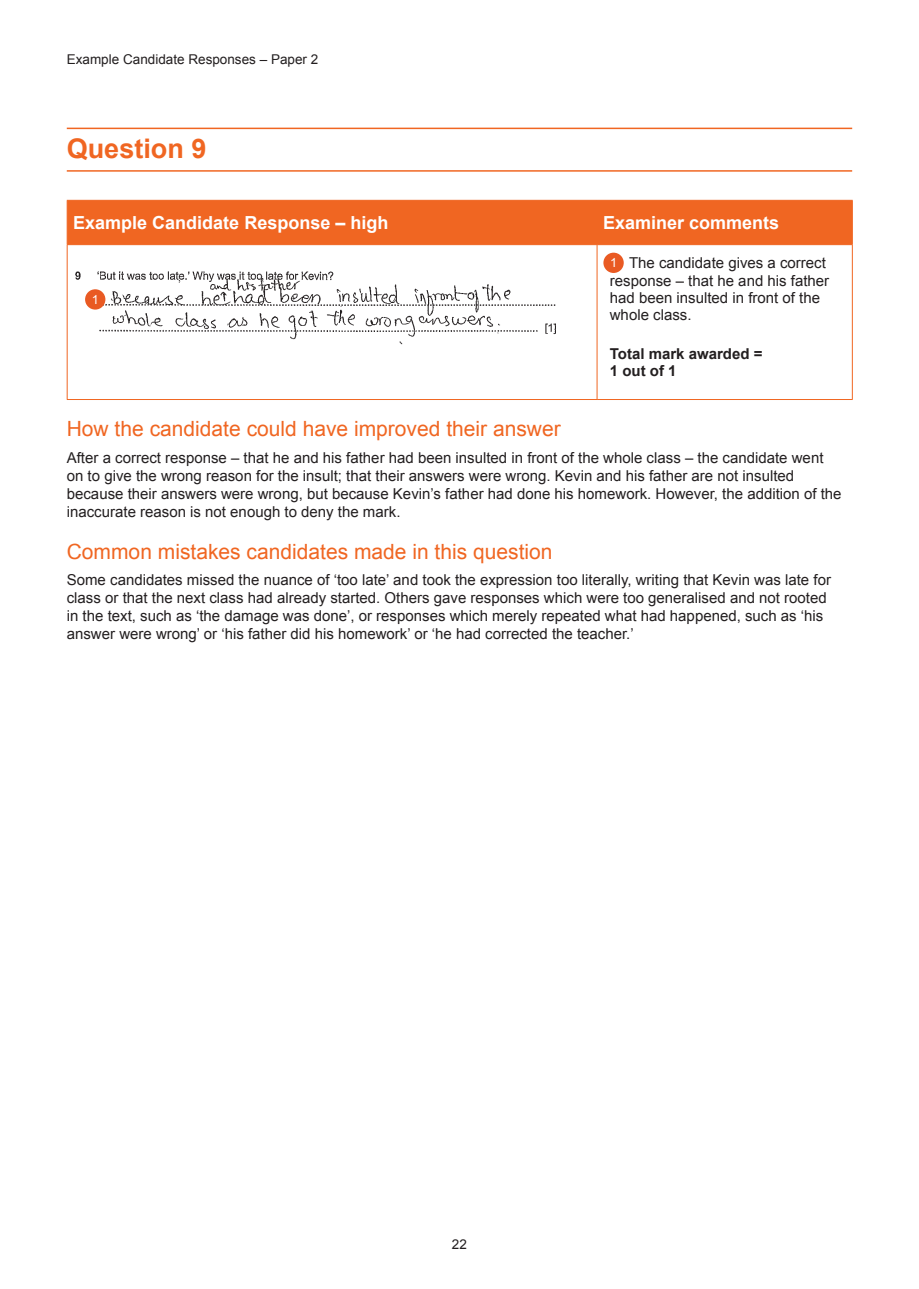
<style>
.page{position:relative;width:919px;height:1289px;background:#fff}
.page>*{position:absolute;margin:0;border:0;box-sizing:border-box;transform-origin:0 0}
.t1{font:700 27px "Arial";color:#f06622}
.t2{font:21px "Arial";color:#f06622}
.t3{font:700 18px "Arial";color:#fff}
.t4{font:15px/18px "Arial";color:#231f20}
.t5{font:700 15px/17.2px "Arial";color:#231f20}
.t6{font:13.5px "Arial";color:#231f20}
.t7{font:12.6px "Arial MT Pro";color:#fff}
</style>
<div class="page">
<hr style="left:67px;top:128px;width:785px;height:1px;background:#f06622">
<hr style="left:67px;top:170px;width:785px;height:2px;background:#f06622">
<div style="left:68px;top:201px;width:783px;height:43px;background:#f06622"></div>
<hr style="left:67px;top:201px;width:1px;height:43px;background:#f06622">
<hr style="left:67px;top:200px;width:530px;height:1px;background:#f06622">
<hr style="left:67px;top:244px;width:530px;height:1px;background:#f06622">
<hr style="left:596px;top:201px;width:1px;height:43px;background:#f06622">
<hr style="left:597px;top:200px;width:255px;height:1px;background:#f06622">
<hr style="left:851px;top:201px;width:1px;height:43px;background:#f06622">
<hr style="left:597px;top:244px;width:255px;height:1px;background:#f06622">
<hr style="left:67px;top:245px;width:1px;height:154px;background:#f06622">
<hr style="left:67px;top:399px;width:530px;height:1px;background:#f06622">
<hr style="left:596px;top:245px;width:1px;height:154px;background:#f06622">
<hr style="left:851px;top:245px;width:1px;height:154px;background:#f06622">
<hr style="left:597px;top:399px;width:255px;height:1px;background:#f06622">
<img style="left:75px;top:271px;width:481px;height:74px">
<div style="left:603px;top:253px;width:20px;height:20px;background:#e95a23;border-radius:50%"></div>
<div style="left:85px;top:289px;width:20px;height:20px;background:#e95a23;border-radius:50%"></div>
<p class="t6" style="left:67px;top:50px;width:253px">Example Candidate Responses – Paper 2</p>
<h1 class="t1" style="left:67px;top:131px;width:141px">Question 9</h1>
<p class="t3" style="left:73px;top:211px;width:317px">Example Candidate Response – high</p>
<p class="t3" style="left:603px;top:211px;width:178px">Examiner comments</p>
<p class="t4" style="left:609px;top:254px;width:221px;line-height:17.2px;text-indent:19px">The candidate gives a correct response – that he and his father had been insulted in front of the whole class.</p>
<p class="t5" style="left:609px;top:345px;width:154px">Total mark awarded =<br>1 out of 1</p>
<p class="t7" style="left:610px;top:255px;width:9px">1</p>
<p class="t7" style="left:92px;top:292px;width:9px">1</p>
<h2 class="t2" style="left:67px;top:415px;width:495px">How the candidate could have improved their answer</h2>
<p class="t4" style="left:67px;top:448px;width:776px">After a correct response – that he and his father had been insulted in front of the whole class – the candidate went on to give the wrong reason for the insult; that their answers were wrong. Kevin and his father are not insulted because their answers were wrong, but because Kevin’s father had done his homework. However, the addition of the inaccurate reason is not enough to deny the mark.</p>
<h2 class="t2" style="left:67px;top:537px;width:487px">Common mistakes candidates made in this question</h2>
<p class="t4" style="left:67px;top:571px;width:765px">Some candidates missed the nuance of ‘too late’ and took the expression too literally, writing that Kevin was late for class or that the next class had already started. Others gave responses which were too generalised and not rooted in the text, such as ‘the damage was done’, or responses which merely repeated what had happened, such as ‘his answer were wrong’ or ‘his father did his homework’ or ‘he had corrected the teacher.’</p>
<p class="t6" style="left:452px;top:1235px;width:17px">22</p>
</div>
